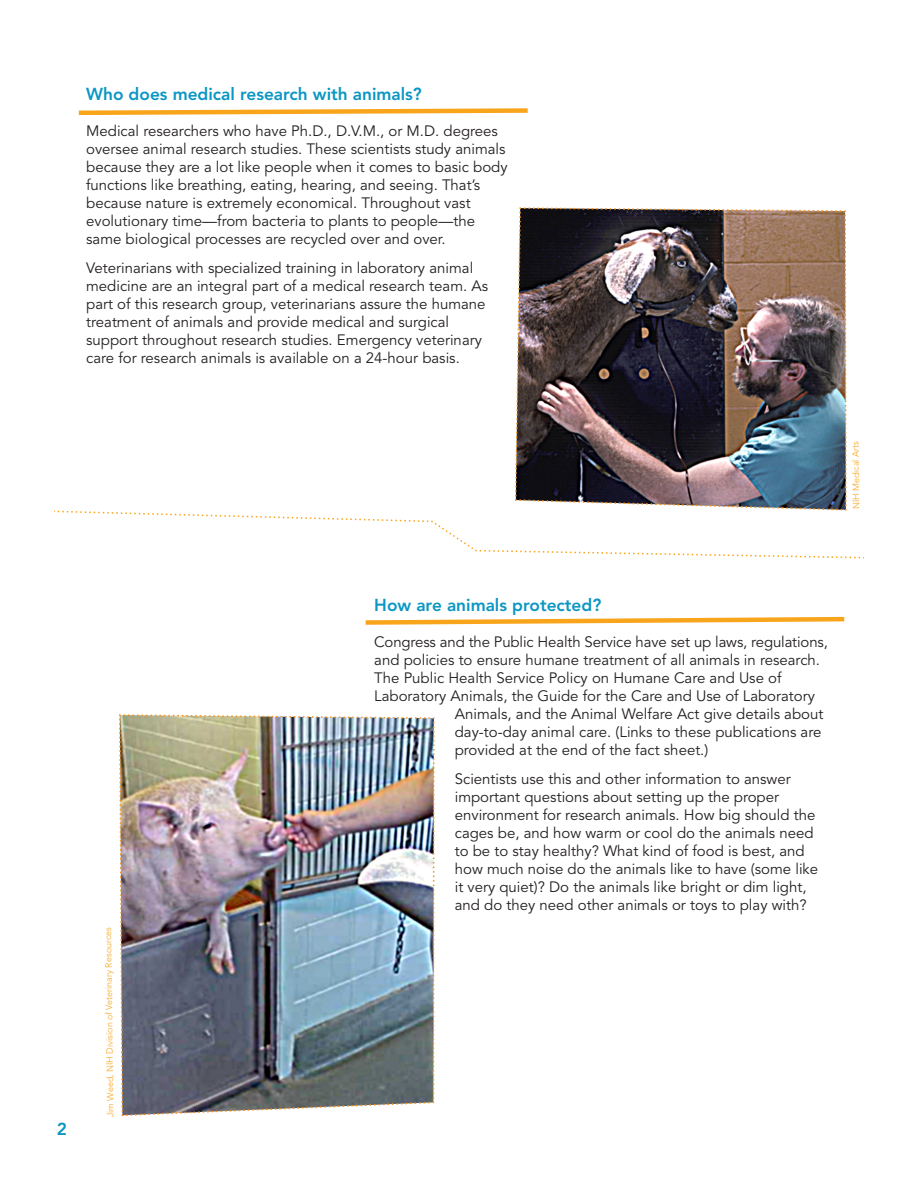
<style>
.page{position:relative;width:918px;height:1188px;background:#fff}
.page>*{position:absolute;margin:0;border:0;box-sizing:border-box;transform-origin:0 0}
.t1{font:800 17.25px "Avenir LT Std";color:#0b96c3}
.t2{font:15px/18px "Avenir LT Std";color:#231f20}
.t3{font:300 9px "Avenir LT Std";color:#f9a51b}
</style>
<div class="page">
<svg style="left:78px;top:108px;width:450px;height:8px"></svg>
<svg style="left:365px;top:616px;width:480px;height:9px"></svg>
<img style="left:515px;top:207px;width:332px;height:304px">
<img style="left:119px;top:714px;width:316px;height:403px">
<p class="t1" style="left:86px;top:84px;width:337px">Who does medical research with animals?</p>
<p class="t2" style="left:86px;top:122px;width:423px">Medical researchers who have Ph.D., D.V.M., or M.D. degrees oversee animal research studies. These scientists study animals because they are a lot like people when it comes to basic body functions like breathing, eating, hearing, and seeing. That’s because nature is extremely economical. Throughout vast evolutionary time—from bacteria to plants to people—the same biological processes are recycled over and over.</p>
<p class="t2" style="left:86px;top:259px;width:403px">Veterinarians with specialized training in laboratory animal medicine are an integral part of a medical research team. As part of this research group, veterinarians assure the humane treatment of animals and provide medical and surgical support throughout research studies. Emergency veterinary care for research animals is available on a 24-hour basis.</p>
<p class="t3" style="left:851px;top:510px;width:70px;rotate:-91deg">NIH Medical Arts</p>
<p class="t1" style="left:57px;top:1118px;width:12px">2</p>
<p class="t3" style="left:106px;top:1117px;width:192px;rotate:-91deg">Jim Weed, NIH Division of Veterinary Resources</p>
<p class="t1" style="left:374px;top:595px;width:229px">How are animals protected?</p>
<p class="t2" style="left:374px;top:633px;width:455px">Congress and the Public Health Service have set up laws, regulations,</p>
<p class="t2" style="left:374px;top:651px;width:447px">and policies to ensure humane treatment of all animals in research.</p>
<p class="t2" style="left:374px;top:669px;width:409px">The Public Health Service Policy on Humane Care and Use of</p>
<p class="t2" style="left:374px;top:687px;width:442px">Laboratory Animals, the Guide for the Care and Use of Laboratory</p>
<p class="t2" style="left:455px;top:705px;width:370px">Animals, and the Animal Welfare Act give details about</p>
<p class="t2" style="left:455px;top:723px;width:368px">day-to-day animal care. (Links to these publications are</p>
<p class="t2" style="left:455px;top:741px;width:255px">provided at the end of the fact sheet.)</p>
<p class="t2" style="left:455px;top:770px;width:365px">Scientists use this and other information to answer important questions about setting up the proper environment for research animals. How big should the cages be, and how warm or cool do the animals need to be to stay healthy? What kind of food is best, and how much noise do the animals like to have (some like it very quiet)? Do the animals like bright or dim light, and do they need other animals or toys to play with?</p>
</div>
